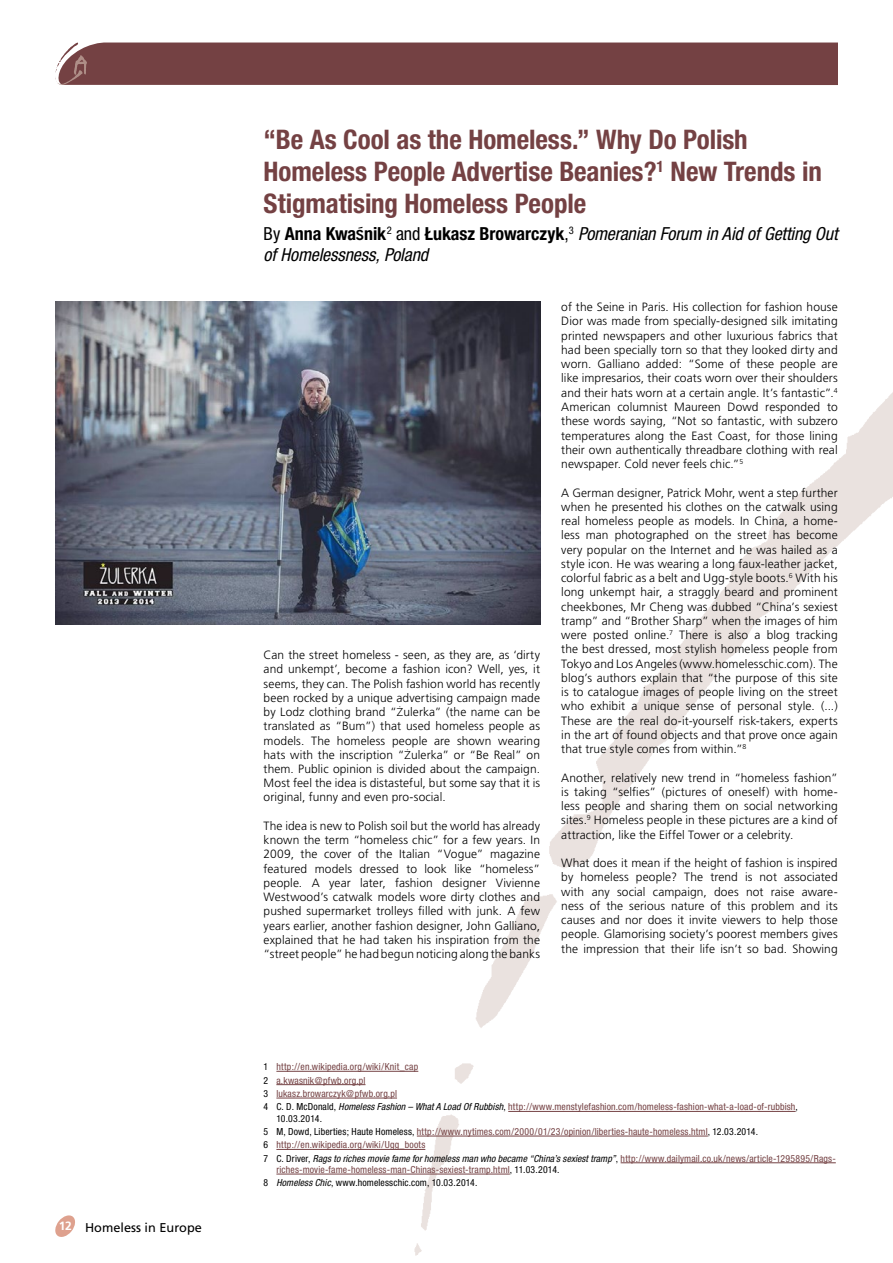
<style>
.page{position:relative;width:893px;height:1263px;background:#fff}
.page>*{position:absolute;margin:0;border:0;box-sizing:border-box;transform-origin:0 0}
.t1{font:700 condensed 27px/32.2px "Helvetica Neue";letter-spacing:-.005em;color:#744143}
.t2{font:italic condensed 18px/21px "Helvetica Neue";letter-spacing:-.005em;color:#000}
.t3{font:12.75px "Frutiger";color:#000}
.t4{font:300 12px/14.2px "Frutiger";letter-spacing:.005em;color:#000;text-align:justify}
.t5{font:condensed 9.75px/13.4px "Helvetica Neue";letter-spacing:.015em;color:#744143}
.s1{font-weight:700;font-size:12px;color:#fff}
.s2{font-style:normal}
.s3{font-weight:700;font-style:normal}
.s4{font-family:"Jesaya Rg";font-style:normal;font-stretch:normal}
.s5{font-family:"Proxima Nova"}
.s6{color:#000}
.s7{font-style:italic;color:#000}
</style>
<div class="page">
<img style="left:409px;top:301px;width:484px;height:955px">
<div style="left:55px;top:43px;width:783px;height:42px;background:#744143"></div>
<svg style="left:55px;top:1215px;width:20px;height:22px"></svg>
<hr style="left:276px;top:1071px;width:142px;height:1px;background:#744143">
<hr style="left:276px;top:1084px;width:89px;height:1px;background:#744143">
<hr style="left:276px;top:1098px;width:121px;height:1px;background:#744143">
<hr style="left:508px;top:1111px;width:288px;height:1px;background:#744143">
<hr style="left:417px;top:1136px;width:291px;height:1px;background:#744143">
<hr style="left:276px;top:1149px;width:149px;height:1px;background:#744143">
<hr style="left:621px;top:1162px;width:215px;height:1px;background:#744143">
<hr style="left:276px;top:1174px;width:234px;height:1px;background:#744143">
<img style="left:55px;top:302px;width:485px;height:322px">
<p class="t3" style="left:59px;top:1220px;width:145px"><span class="s1">12</span> Homeless in Europe</p>
<h1 class="t1" style="left:264px;top:122px;width:560px">“Be As Cool as the Homeless.” Why Do Polish<br>Homeless People Advertise Beanies?<sup>1</sup> New Trends in<br>Stigmatising Homeless People</h1>
<h2 class="t2" style="left:264px;top:223px;width:576px"><span class="s2">By</span> <span class="s3">Anna Kwa</span><span class="s4">ś</span><span class="s3">nik</span><sup>2</sup> <span class="s2">and</span> <span class="s3">Łukasz Browarczyk</span><span class="s2">,</span><sup>3</sup> Pomeranian Forum in Aid of Getting Out of Homelessness, Poland</h2>
<p class="t4" style="left:264px;top:648px;width:278px">Can the street homeless - seen, as they are, as ‘dirty and unkempt’, become a fashion icon? Well, yes, it seems, they can. The Polish fashion world has recently been rocked by a unique advertising campaign made by Lodz clothing brand “<span class="s5">Ż</span>ulerka” (the name can be translated as “Bum”) that used homeless people as models. The homeless people are shown wearing hats with the inscription “<span class="s5">Ż</span>ulerka” or “Be Real” on them. Public opinion is divided about the campaign.<br>Most feel the idea is distasteful, but some say that it is original, funny and even pro-social.</p>
<p class="t4" style="left:264px;top:819px;width:278px">The idea is new to Polish soil but the world has already known the term “homeless chic” for a few years. In 2009, the cover of the Italian “Vogue” magazine featured models dressed to look like “homeless” people. A year later, fashion designer Vivienne Westwood’s catwalk models wore dirty clothes and pushed supermarket trolleys filled with junk. A few years earlier, another fashion designer, John Galliano, explained that he had taken his inspiration from the “street people” he had begun noticing along the banks</p>
<p class="t4" style="left:561px;top:300px;width:278px">of the Seine in Paris. His collection for fashion house Dior was made from specially-designed silk imitating printed newspapers and other luxurious fabrics that had been specially torn so that they looked dirty and worn. Galliano added: “Some of these people are like impresarios, their coats worn over their shoulders and their hats worn at a certain angle. It’s fantastic”.<sup>4<br></sup>American columnist Maureen Dowd responded to these words saying, “Not so fantastic, with subzero temperatures along the East Coast, for those lining their own authentically threadbare clothing with real newspaper. Cold never feels chic.”<sup>5</sup></p>
<p class="t4" style="left:561px;top:485px;width:278px">A German designer, Patrick Mohr, went a step further when he presented his clothes on the catwalk using real homeless people as models. In China, a home&shy;less man photographed on the street has become very popular on the Internet and he was hailed as a style icon. He was wearing a long faux-leather jacket, colorful fabric as a belt and Ugg-style boots.<sup>6</sup> With his long unkempt hair, a straggly beard and prominent cheekbones, Mr Cheng was dubbed “China’s sexiest tramp” and “Brother Sharp” when the images of him were posted online.<sup>7</sup> There is also a blog tracking the best dressed, most stylish homeless people from Tokyo and Los Angeles (www.homelesschic.com). The blog’s authors explain that “the purpose of this site is to catalogue images of people living on the street who exhibit a unique sense of personal style. (...)<br>These are the real do-it-yourself risk-takers, experts in the art of found objects and that prove once again that true style comes from within.”<sup>8</sup></p>
<p class="t4" style="left:561px;top:770px;width:278px">Another, relatively new trend in “homeless fashion” is taking “selfies” (pictures of oneself) with home&shy;less people and sharing them on social networking sites.<sup>9</sup> Homeless people in these pictures are a kind of attraction, like the Eiffel Tower or a celebrity.</p>
<p class="t4" style="left:561px;top:856px;width:278px">What does it mean if the height of fashion is inspired by homeless people? The trend is not associated with any social campaign, does not raise aware&shy;ness of the serious nature of this problem and its causes and nor does it invite viewers to help those people. Glamorising society’s poorest members gives the impression that their life isn’t so bad. Showing</p>
<p class="t5" style="left:264px;top:1060px;width:536px"><span class="s6">1</span> http://en.wikipedia.org/wiki/Knit_cap<br><span class="s6">2</span> a.kwasnik@pfwb.org.pl<br><span class="s6">3</span> lukasz.browarczyk@pfwb.org.pl<br><span class="s6">4 C. D. McDonald,</span> <span class="s7">Homeless Fashion – What A Load Of Rubbish</span><span class="s6">,</span> http://www.menstylefashion.com/homeless-fashion-what-a-load-of-rubbish<span class="s6">,</span></p>
<p class="t5" style="left:264px;top:1111px;width:574px;text-indent:13px"><span class="s6">10.03.2014.<br>5 M, Dowd, Liberties; Haute Homeless,</span> http://www.nytimes.com/2000/01/23/opinion/liberties-haute-homeless.html<span class="s6">, 12.03.2014.<br>6</span> http://en.wikipedia.org/wiki/Ugg_boots<br><span class="s6">7 C. Driver,</span> <span class="s7">Rags to riches movie fame for homeless man who became “China’s sexiest tramp”</span><span class="s6">,</span> http://www.dailymail.co.uk/news/article-1295895/Rags-</p>
<p class="t5" style="left:264px;top:1163px;width:297px;text-indent:13px">riches-movie-fame-homeless-man-Chinas-sexiest-tramp.html<span class="s6">, 11.03.2014.<br>8</span> <span class="s7">Homeless Chic</span><span class="s6">, www.homelesschic.com, 10.03.2014.</span></p>
</div>
